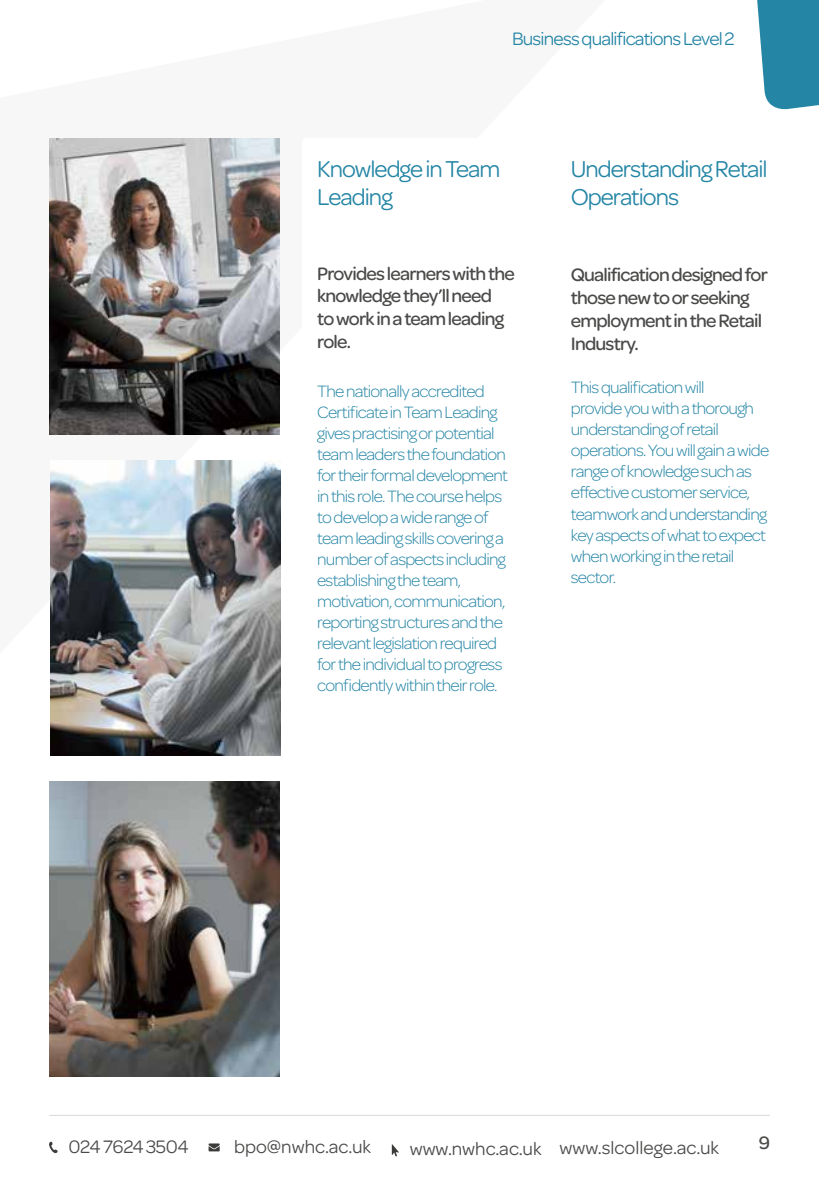
<style>
.page{position:relative;width:819px;height:1191px;background:#fff}
.page>*{position:absolute;margin:0;border:0;box-sizing:border-box;transform-origin:0 0}
.t1{font:24.5px/28px "Omnes";letter-spacing:-.04em;color:#2485a5}
.t2{font:500 19.25px/22.8px "Omnes";letter-spacing:-.04em;color:#4a4a49}
.t3{font:19.25px "Omnes";color:#4a4a49}
.t4{font:19.25px "Omnes";letter-spacing:-.04em;color:#2485a5}
.t5{font:19.25px "Omnes";letter-spacing:-.02em;color:#4a4a49}
.t6{font:300 17.5px/21px "Omnes";letter-spacing:-.04em;color:#2485a5}
</style>
<div class="page">
<hr style="left:49px;top:1115px;width:721px;height:1px;background:#dadada">
<svg style="left:757px;top:0;width:62px;height:110px;background:#3991ae"></svg>
<img style="left:50px;top:139px;width:229px;height:296px">
<img style="left:51px;top:460px;width:229px;height:296px">
<img style="left:50px;top:781px;width:229px;height:295px">
<p class="t4" style="left:512px;top:28px;width:224px">Business qualifications Level 2</p>
<h1 class="t1" style="left:317px;top:155px;width:185px">Knowledge in Team<br>Leading</h1>
<h1 class="t1" style="left:571px;top:155px;width:198px">Understanding Retail<br>Operations</h1>
<p class="t2" style="left:317px;top:262px;width:199px">Provides learners with the knowledge they’ll need<br>to work in a team leading role.</p>
<p class="t6" style="left:317px;top:381px;width:192px">The nationally accredited<br>Certificate in Team Leading gives practising or potential team leaders the foundation for their formal development in this role. The course helps to develop a wide range of team leading skills covering a number of aspects including establishing the team, motivation, communication, reporting structures and the relevant legislation required for the individual to progress confidently within their role.</p>
<p class="t2" style="left:571px;top:264px;width:198px">Qualification designed for those new to or seeking employment in the Retail<br>Industry.</p>
<p class="t6" style="left:571px;top:377px;width:200px">This qualification will<br>provide you with a thorough understanding of retail operations. You will gain a wide range of knowledge such as effective customer service, teamwork and understanding key aspects of what to expect when working in the retail sector.</p>
<p class="t5" style="left:69px;top:1135px;width:122px">024 7624 3504</p>
<p class="t3" style="left:234px;top:1135px;width:139px">bpo@nwhc.ac.uk</p>
<p class="t3" style="left:409px;top:1136px;width:311px">www.nwhc.ac.uk www.slcollege.ac.uk</p>
<p class="t2" style="left:758px;top:1131px;width:13px">9</p>
</div>
